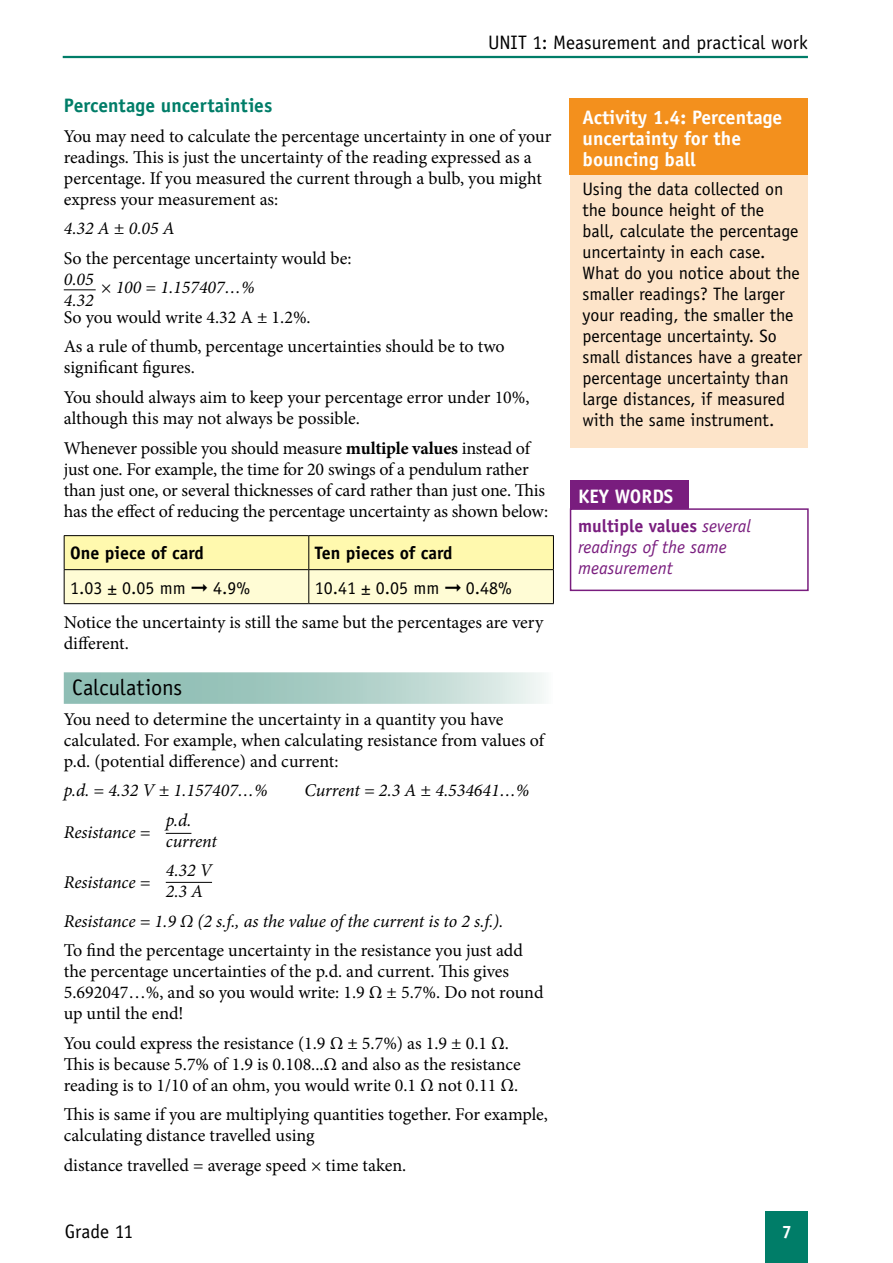
<style>
.page{position:relative;width:893px;height:1263px;background:#fff}
.page>*{position:absolute;margin:0;border:0;box-sizing:border-box;transform-origin:0 0}
.t1{font:22.5px "Officina Sans Std";color:#000}
.t2{font:700 19.5px/21px "Officina Sans Std";color:#fff}
.t3{font:19.5px "Officina Sans Std";letter-spacing:-.005em;color:#000}
.t4{font:700 19.5px "Officina Sans Std";color:#007d68}
.t5{font:18px/21px "Minion Pro";letter-spacing:-.005em;color:#000}
.t6{font:18px/21px "Officina Sans Std";color:#000}
.t7{font:italic 18px/21px "Minion Pro";letter-spacing:-.005em;color:#000}
.t8{font:italic 18px/21px "Officina Sans Std";color:#791d7e}
.t9{font:700 18px "Officina Sans Std";color:#000}
.t10{font:700 18px "Officina Sans Std";color:#fff}
.s1{font-weight:700}
.s2{font-family:"Officina Sans Std"}
.s3{font-style:normal}
.s4{font-style:italic}
.s5{font-weight:700;font-style:normal}
</style>
<div class="page">
<div style="left:765px;top:1212px;width:43px;height:51px;background:#007d68"></div>
<hr style="left:63px;top:56px;width:745px;height:2px;background:#007d68">
<svg style="left:64px;top:672px;width:480px;height:32px;background:#adcfc8"></svg>
<svg style="left:166px;top:833px;width:25px;height:1px"></svg>
<hr style="left:166px;top:882px;width:46px;height:1px;background:#000">
<svg style="left:65px;top:536px;width:488px;height:67px;background:#fdf9c0"></svg>
<hr style="left:64px;top:535px;width:245px;height:1px;background:#000">
<hr style="left:64px;top:536px;width:1px;height:33px;background:#000">
<hr style="left:309px;top:535px;width:245px;height:1px;background:#000">
<hr style="left:308px;top:536px;width:1px;height:33px;background:#000">
<hr style="left:553px;top:536px;width:1px;height:33px;background:#000">
<hr style="left:64px;top:569px;width:245px;height:1px;background:#000">
<hr style="left:64px;top:570px;width:1px;height:33px;background:#000">
<hr style="left:309px;top:569px;width:245px;height:1px;background:#000">
<hr style="left:308px;top:570px;width:1px;height:33px;background:#000">
<hr style="left:553px;top:570px;width:1px;height:33px;background:#000">
<hr style="left:64px;top:603px;width:245px;height:1px;background:#000">
<hr style="left:309px;top:603px;width:245px;height:1px;background:#000">
<hr style="left:64px;top:289px;width:32px;height:1px;background:#000">
<div style="left:570px;top:136px;width:238px;height:312px;background:#fde4c9"></div>
<div style="left:570px;top:98px;width:238px;height:76px;background:#f3901d"></div>
<div style="left:570px;top:508px;width:239px;height:83px;background:#fff;border:2px solid #791d7e"></div>
<div style="left:570px;top:480px;width:118px;height:29px;background:#791d7e"></div>
<p class="t3" style="left:488px;top:31px;width:321px">UNIT 1: Measurement and practical work</p>
<p class="t4" style="left:64px;top:94px;width:210px">Percentage uncertainties</p>
<p class="t5" style="left:64px;top:126px;width:489px">You may need to calculate the percentage uncertainty in one of your readings. This is just the uncertainty of the reading expressed as a percentage. If you measured the current through a bulb, you might express your measurement as:</p>
<p class="t7" style="left:64px;top:218px;width:113px">4.32 A ± 0.05 A</p>
<p class="t5" style="left:64px;top:248px;width:289px">So the percentage uncertainty would be:</p>
<p class="t7" style="left:101px;top:277px;width:155px">× 100 = 1.157407…%</p>
<p class="t5" style="left:64px;top:307px;width:248px">So you would write 4.32 A ± 1.2%.</p>
<p class="t5" style="left:64px;top:336px;width:443px">As a rule of thumb, percentage uncertainties should be to two</p>
<p class="t5" style="left:64px;top:353px;width:467px;line-height:29.5px">significant figures.<br>You should always aim to keep your percentage error under 10%,</p>
<p class="t5" style="left:64px;top:404px;width:468px;line-height:29.5px">although this may not always be possible.<br>Whenever possible you should measure <span class="s1">multiple values</span> instead of</p>
<p class="t5" style="left:64px;top:458px;width:486px">just one. For example, the time for 20 swings of a pendulum rather than just one, or several thicknesses of card rather than just one. This has the effect of reducing the percentage uncertainty as shown below:</p>
<p class="t9" style="left:70px;top:542px;width:135px">One piece of card</p>
<p class="t9" style="left:315px;top:542px;width:139px">Ten pieces of card</p>
<p class="t6" style="left:70px;top:577px;width:181px">1.03 ± 0.05 mm ➞ 4.9%</p>
<p class="t7" style="left:64px;top:269px;width:31px">0.05<br>4.32</p>
<p class="t5" style="left:64px;top:572px;width:481px;line-height:33.5px;text-indent:251px"><span class="s2">10.41 ± 0.05 mm</span> ➞ <span class="s2">0.48%<br></span>Notice the uncertainty is still the same but the percentages are very</p>
<p class="t5" style="left:64px;top:632px;width:67px">different.</p>
<p class="t1" style="left:72px;top:674px;width:112px">Calculations</p>
<p class="t5" style="left:64px;top:709px;width:482px">You need to determine the uncertainty in a quantity you have calculated. For example, when calculating resistance from values of p.d. (potential difference) and current:</p>
<p class="t7" style="left:64px;top:780px;width:205px">p.d. = 4.32 V ± 1.157407…%</p>
<p class="t7" style="left:305px;top:780px;width:226px">Current = 2.3 A ± 4.534641…%</p>
<p class="t7" style="left:64px;top:821px;width:88px">Resistance =</p>
<p class="t7" style="left:166px;top:809px;width:53px">p.d. current</p>
<p class="t7" style="left:166px;top:860px;width:48px">4.32 V<br>2.3 A</p>
<p class="t7" style="left:64px;top:906px;width:461px;line-height:29.5px">Resistance = 1.9 Ω (2 s.f., as the value of the current is to 2 s.f.).<br><span class="s3">To find the percentage uncertainty in the resistance you just add</span></p>
<p class="t5" style="left:64px;top:961px;width:481px">the percentage uncertainties of the p.d. and current. This gives<br>5.692047…%, and so you would write: 1.9 Ω ± 5.7%. Do not round up until the end!</p>
<p class="t5" style="left:64px;top:1033px;width:458px">You could express the resistance (1.9 Ω ± 5.7%) as 1.9 ± 0.1 Ω.<br>This is because 5.7% of 1.9 is 0.108...Ω and also as the resistance reading is to 1/10 of an ohm, you would write 0.1 Ω not 0.11 Ω.</p>
<p class="t5" style="left:64px;top:1104px;width:486px">This is same if you are multiplying quantities together. For example, calculating distance travelled using</p>
<p class="t5" style="left:64px;top:1155px;width:344px">distance travelled = average speed <span class="s4">×</span> time taken.</p>
<p class="t7" style="left:64px;top:872px;width:88px">Resistance =</p>
<p class="t3" style="left:65px;top:1220px;width:70px">Grade 11</p>
<p class="t2" style="left:583px;top:106px;width:201px">Activity 1.4: Percentage uncertainty for the bouncing ball</p>
<p class="t6" style="left:583px;top:179px;width:221px">Using the data collected on the bounce height of the<br>ball, calculate the percentage uncertainty in each case.<br>What do you notice about the smaller readings? The larger your reading, the smaller the percentage uncertainty. So small distances have a greater percentage uncertainty than large distances, if measured with the same instrument.</p>
<p class="t2" style="left:578px;top:485px;width:96px">KEY WORDS</p>
<p class="t8" style="left:578px;top:516px;width:174px"><span class="s5">multiple values</span> several readings of the same measurement</p>
<p class="t10" style="left:782px;top:1221px;width:12px">7</p>
</div>
